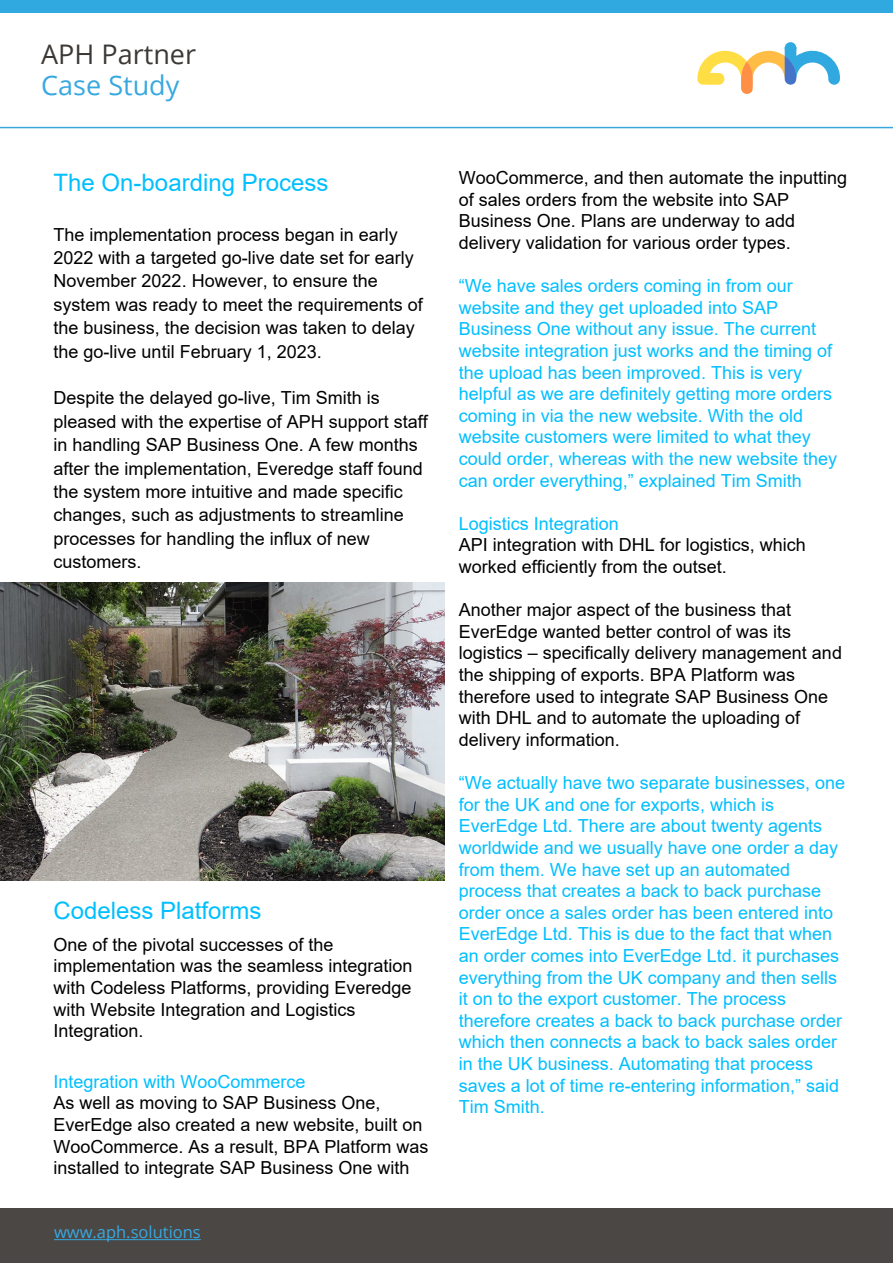
<style>
.page{position:relative;width:893px;height:1263px;background:#fff}
.page>*{position:absolute;margin:0;border:0;box-sizing:border-box;transform-origin:0 0}
.t1{font:27px "Open Sans";color:#3c3835}
.t2{font:27px "Open Sans";color:#38a8e0}
.t3{font:24px "Arial";color:#00bfff}
.t4{font:18px/21.6px "Arial";color:#000}
.t5{font:18px/21.6px "Arial";color:#00bfff}
.t6{font:16.5px "Open Sans";color:#38a8e0}
</style>
<div class="page">
<svg style="left:0;top:42px;width:893px;height:86px"></svg>
<div style="left:0;top:1209px;width:893px;height:54px;background:#4b4745"></div>
<hr style="left:54px;top:1239px;width:147px;height:1px;background:#38a8e0">
<div style="left:0;top:0;width:893px;height:13px;background:#30a8e0"></div>
<svg style="left:697px;top:44px;width:144px;height:50px"></svg>
<div style="left:785px;top:42px;width:11px;height:12px;background:#30a8e0;border-radius:50%"></div>
<img style="left:0;top:582px;width:445px;height:298px">
<h1 class="t1" style="left:41px;top:35px;width:156px">APH Partner</h1>
<h1 class="t2" style="left:41px;top:67px;width:140px">Case Study</h1>
<h2 class="t3" style="left:54px;top:166px;width:276px">The On-boarding Process</h2>
<p class="t4" style="left:54px;top:222px;width:371px;line-height:23.4px">The implementation process began in early 2022 with a targeted go-live date set for early November 2022. However, to ensure the system was ready to meet the requirements of the business, the decision was taken to delay the go-live until February 1, 2023.</p>
<p class="t4" style="left:54px;top:386px;width:376px;line-height:23.4px">Despite the delayed go-live, Tim Smith is pleased with the expertise of APH support staff in handling SAP Business One. A few months after the implementation, Everedge staff found the system more intuitive and made specific changes, such as adjustments to streamline processes for handling the influx of new customers.</p>
<h2 class="t3" style="left:53px;top:894px;width:210px">Codeless Platforms</h2>
<p class="t4" style="left:53px;top:933px;width:361px">One of the pivotal successes of the implementation was the seamless integration with Codeless Platforms, providing Everedge with Website Integration and Logistics Integration.</p>
<p class="t5" style="left:53px;top:1071px;width:254px">Integration with WooCommerce</p>
<p class="t4" style="left:53px;top:1092px;width:377px">As well as moving to SAP Business One, EverEdge also created a new website, built on WooCommerce. As a result, BPA Platform was installed to integrate SAP Business One with</p>
<p class="t6" style="left:54px;top:1221px;width:148px">www.aph.solutions</p>
<p class="t4" style="left:459px;top:167px;width:390px">WooCommerce, and then automate the inputting of sales orders from the website into SAP Business One. Plans are underway to add delivery validation for various order types.</p>
<p class="t5" style="left:459px;top:275px;width:380px">“We have sales orders coming in from our website and they get uploaded into SAP Business One without any issue. The current website integration just works and the timing of the upload has been improved. This is very helpful as we are definitely getting more orders coming in via the new website. With the old website customers were limited to what they could order, whereas with the new website they can order everything,” explained Tim Smith</p>
<p class="t5" style="left:459px;top:513px;width:162px">Logistics Integration</p>
<p class="t4" style="left:459px;top:534px;width:349px">API integration with DHL for logistics, which worked efficiently from the outset.</p>
<p class="t4" style="left:459px;top:599px;width:385px">Another major aspect of the business that EverEdge wanted better control of was its logistics – specifically delivery management and the shipping of exports. BPA Platform was therefore used to integrate SAP Business One with DHL and to automate the uploading of delivery information.</p>
<p class="t5" style="left:459px;top:772px;width:388px">“We actually have two separate businesses, one for the UK and one for exports, which is EverEdge Ltd. There are about twenty agents worldwide and we usually have one order a day from them. We have set up an automated process that creates a back to back purchase order once a sales order has been entered into EverEdge Ltd. This is due to the fact that when an order comes into EverEdge Ltd. it purchases everything from the UK company and then sells it on to the export customer. The process therefore creates a back to back purchase order which then connects a back to back sales order in the UK business. Automating that process saves a lot of time re-entering information,” said Tim Smith.</p>
</div>
